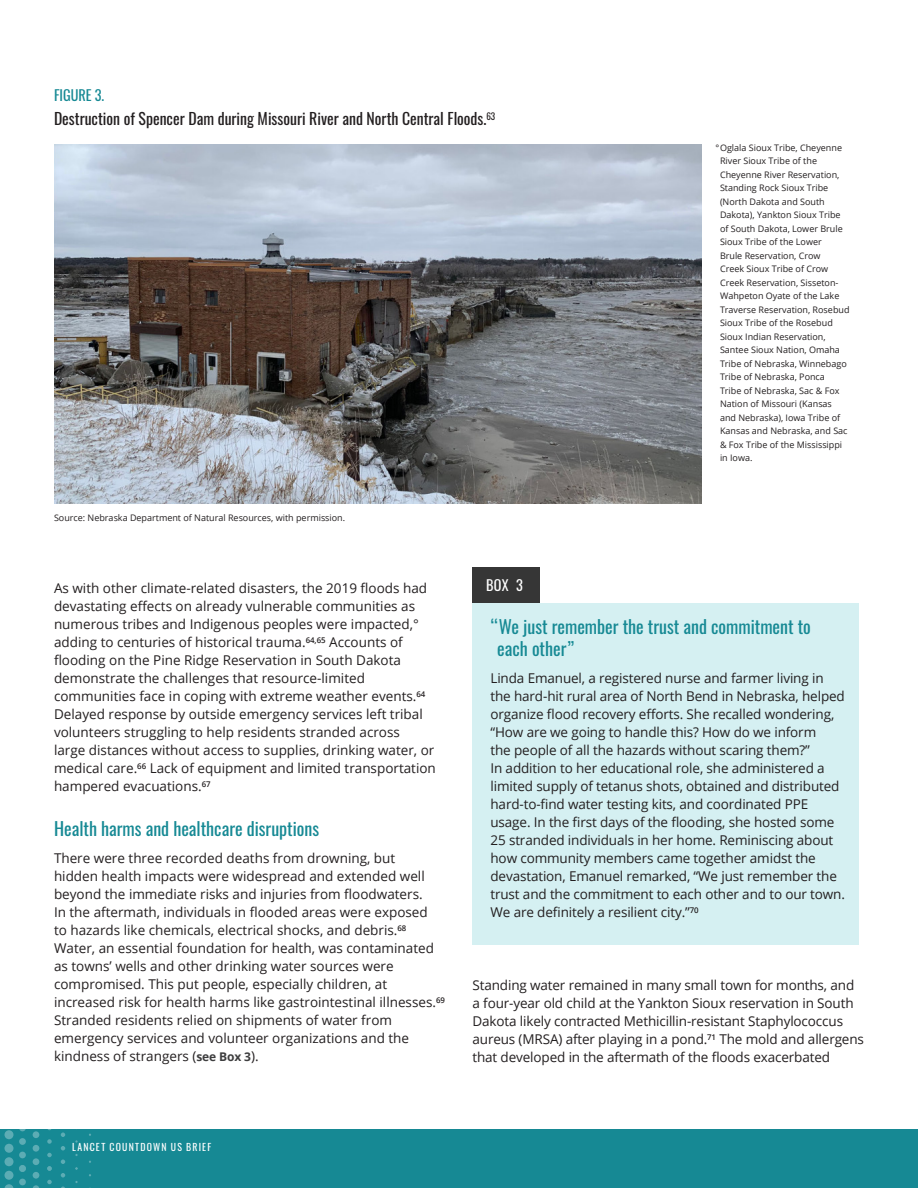
<style>
.page{position:relative;width:918px;height:1188px;background:#fff}
.page>*{position:absolute;margin:0;border:0;box-sizing:border-box;transform-origin:0 0}
.AI_Header_2_lines{font:18px/22.5px "Oswald";color:#168994}
.Subhead_1_Line{font:18px "Oswald";color:#168994}
.AI_Header_1_blk_-_2{font:15.75px "Oswald";color:#231f20}
.Figure___Table_1{font:14.25px "Oswald";color:#168994}
.additional_insight{font:14.25px "Oswald";color:#fff}
.text_9_12{font:13.5px/18px "Open Sans";color:#231f20}
.t1{font:9.75px "Oswald";letter-spacing:.125em;color:#fff}
.caption___credit{font:9px/13.5px "Open Sans";color:#231f20}
.s1{font-weight:700;font-size:12px;color:#3e3e3f}
</style>
<div class="page">
<div style="left:0;top:1130px;width:918px;height:58px;background:#168994"></div>
<div style="left:19px;top:1125px;width:7px;height:6px;background:#5cacb4;border-radius:50%"></div>
<div style="left:19px;top:1138px;width:7px;height:7px;background:#5cacb4;border-radius:50%"></div>
<div style="left:19px;top:1152px;width:7px;height:6px;background:#5cacb4;border-radius:50%"></div>
<div style="left:33px;top:1131px;width:6px;height:7px;background:#5cacb4;border-radius:50%"></div>
<div style="left:33px;top:1145px;width:6px;height:7px;background:#5cacb4;border-radius:50%"></div>
<div style="left:33px;top:1158px;width:6px;height:7px;background:#5cacb4;border-radius:50%"></div>
<svg style="left:47px;top:1139px;width:5px;height:5px"></svg>
<svg style="left:47px;top:1153px;width:5px;height:4px"></svg>
<svg style="left:61px;top:1132px;width:4px;height:5px"></svg>
<svg style="left:61px;top:1146px;width:4px;height:4px"></svg>
<svg style="left:61px;top:1160px;width:4px;height:4px"></svg>
<svg style="left:4px;top:1130px;width:10px;height:58px"></svg>
<div style="left:19px;top:1165px;width:7px;height:7px;background:#5cacb4;border-radius:50%"></div>
<div style="left:19px;top:1179px;width:7px;height:6px;background:#5cacb4;border-radius:50%"></div>
<div style="left:33px;top:1172px;width:6px;height:7px;background:#5cacb4;border-radius:50%"></div>
<svg style="left:33px;top:1185px;width:6px;height:3px"></svg>
<svg style="left:47px;top:1166px;width:5px;height:5px"></svg>
<svg style="left:47px;top:1180px;width:5px;height:4px"></svg>
<svg style="left:61px;top:1173px;width:4px;height:5px"></svg>
<div style="left:0;top:1112px;width:140px;height:18px;background:#fff"></div>
<div style="left:472px;top:567px;width:68px;height:36px;background:#363636"></div>
<div style="left:472px;top:603px;width:388px;height:342px;background:#d5f0f2"></div>
<img style="left:54px;top:144px;width:648px;height:360px">
<p class="Figure___Table_1" style="left:54px;top:86px;width:52px">FIGURE 3.</p>
<p class="AI_Header_1_blk_-_2" style="left:54px;top:108px;width:443px">Destruction of Spencer Dam during Missouri River and North Central Floods.<sup>63</sup></p>
<p class="caption___credit" style="left:54px;top:511px;width:293px">Source: Nebraska Department of Natural Resources, with permission.</p>
<p class="caption___credit" style="left:720px;top:141px;width:131px;text-indent:-4px">°Oglala Sioux Tribe, Cheyenne<br>River Sioux Tribe of the<br>Cheyenne River Reservation,<br>Standing Rock Sioux Tribe (North Dakota and South<br>Dakota), Yankton Sioux Tribe of South Dakota, Lower Brule<br>Sioux Tribe of the Lower<br>Brule Reservation, Crow<br>Creek Sioux Tribe of Crow<br>Creek Reservation, Sisseton-<br>Wahpeton Oyate of the Lake<br>Traverse Reservation, Rosebud<br>Sioux Tribe of the Rosebud<br>Sioux Indian Reservation,<br>Santee Sioux Nation, Omaha<br>Tribe of Nebraska, Winnebago<br>Tribe of Nebraska, Ponca<br>Tribe of Nebraska, Sac &amp; Fox<br>Nation of Missouri (Kansas and Nebraska), Iowa Tribe of<br>Kansas and Nebraska, and Sac &amp; Fox Tribe of the Mississippi in Iowa.</p>
<p class="text_9_12" style="left:54px;top:579px;width:383px">As with other climate-related disasters, the 2019 floods had devastating effects on already vulnerable communities as numerous tribes and Indigenous peoples were impacted,° adding to centuries of historical trauma.<sup>64,65</sup> Accounts of flooding on the Pine Ridge Reservation in South Dakota demonstrate the challenges that resource-limited communities face in coping with extreme weather events.<sup>64<br></sup>Delayed response by outside emergency services left tribal volunteers struggling to help residents stranded across<br>large distances without access to supplies, drinking water, or medical care.<sup>66</sup> Lack of equipment and limited transportation hampered evacuations.<sup>67</sup></p>
<p class="Subhead_1_Line" style="left:54px;top:817px;width:267px">Health harms and healthcare disruptions</p>
<p class="text_9_12" style="left:54px;top:849px;width:393px">There were three recorded deaths from drowning, but<br>hidden health impacts were widespread and extended well beyond the immediate risks and injuries from floodwaters.<br>In the aftermath, individuals in flooded areas were exposed<br>to hazards like chemicals, electrical shocks, and debris.<sup>68<br></sup>Water, an essential foundation for health, was contaminated as towns’ wells and other drinking water sources were compromised. This put people, especially children, at increased risk for health harms like gastrointestinal illnesses.<sup>69<br></sup>Stranded residents relied on shipments of water from emergency services and volunteer organizations and the kindness of strangers (<span class="s1">see Box 3</span>).</p>
<p class="additional_insight" style="left:486px;top:576px;width:38px">BOX 3</p>
<p class="AI_Header_2_lines" style="left:497px;top:615px;width:315px;text-indent:-7px">“We just remember the trust and commitment to each other”</p>
<p class="text_9_12" style="left:490px;top:669px;width:356px">Linda Emanuel, a registered nurse and farmer living in the hard-hit rural area of North Bend in Nebraska, helped organize flood recovery efforts. She recalled wondering, “How are we going to handle this? How do we inform<br>the people of all the hazards without scaring them?”<br>In addition to her educational role, she administered a limited supply of tetanus shots, obtained and distributed hard-to-find water testing kits, and coordinated PPE usage. In the first days of the flooding, she hosted some 25 stranded individuals in her home. Reminiscing about how community members came together amidst the devastation, Emanuel remarked, “We just remember the trust and the commitment to each other and to our town.<br>We are definitely a resilient city.”<sup>70</sup></p>
<p class="text_9_12" style="left:472px;top:976px;width:393px">Standing water remained in many small town for months, and a four-year old child at the Yankton Sioux reservation in South Dakota likely contracted Methicillin-resistant Staphylococcus aureus (MRSA) after playing in a pond.<sup>71</sup> The mold and allergens that developed in the aftermath of the floods exacerbated</p>
<p class="t1" style="left:72px;top:1141px;width:141px">LANCET COUNTDOWN US BRIEF</p>
</div>
